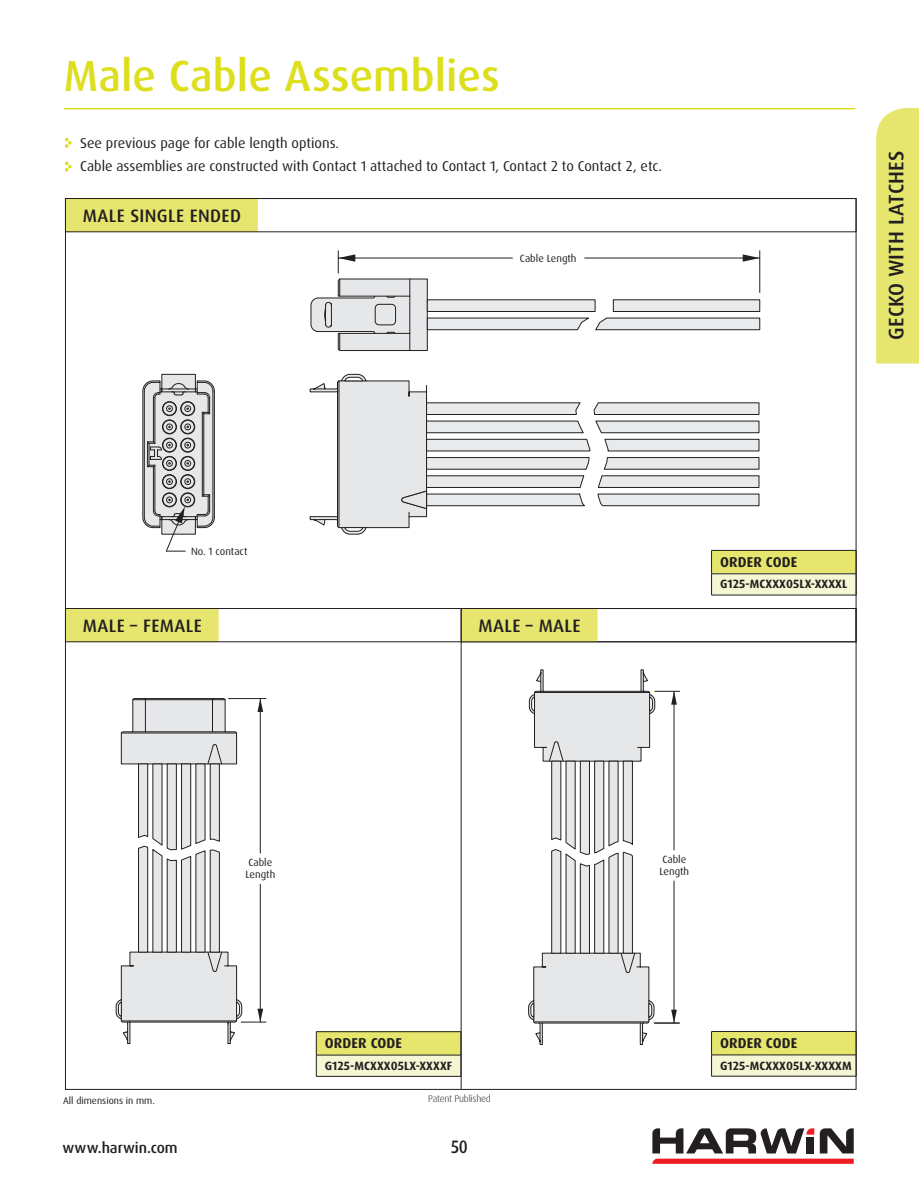
<style>
.page{position:relative;width:919px;height:1187px;background:#fff}
.page>*{position:absolute;margin:0;border:0;box-sizing:border-box;transform-origin:0 0}
.t1{font:500 43.5px "Dax OT";color:#dddf1d}
.t2{font:500 21px "Dax OT";letter-spacing:.01em;color:#231f20}
.t3{font:500 18px "Dax OT";letter-spacing:.02em;color:#231f20}
.t4{font:500 18px "Dax OT";letter-spacing:.02em;color:#231f20;scale:.9 1}
.t5{font:500 15px "Dax OT";color:#231f20}
.t6{font:14.25px/23.7px "Dax OT";color:#231f20}
.t7{font:700 14.25px "Dax OT";letter-spacing:.01em;color:#231f20}
.t8{font:700 12px "Dax OT";letter-spacing:.01em;color:#231f20}
.t9{font:10.5px/12px "Dax OT";color:#231f20}
.t10{font:9.75px "Dax OT";color:#231f20}
.t11{font:300 9.75px "Dax OT";letter-spacing:-.02em;color:#231f20}
</style>
<div class="page">
<hr style="left:64px;top:108px;width:791px;height:1px;background:#dddf1d">
<svg style="left:652px;top:1128px;width:201px;height:35px"></svg>
<div style="left:806px;top:1136px;width:8px;height:17px;background:#231f20"></div>
<div style="left:876px;top:108px;width:42px;height:255px;background:#e6e66f"></div>
<svg style="left:310px;top:251px;width:450px;height:100px"></svg>
<div style="left:711px;top:550px;width:145px;height:23px;background:#e6e66f"></div>
<div style="left:711px;top:573px;width:145px;height:22px;background:#f5f6d3"></div>
<hr style="left:711px;top:550px;width:145px;height:1px;background:#231f20">
<hr style="left:711px;top:573px;width:145px;height:1px;background:#231f20">
<svg style="left:711px;top:550px;width:1px;height:44px"></svg>
<hr style="left:711px;top:594px;width:145px;height:1px;background:#231f20">
<div style="left:316px;top:1031px;width:145px;height:23px;background:#e6e66f"></div>
<div style="left:316px;top:1054px;width:145px;height:22px;background:#f5f6d3"></div>
<hr style="left:316px;top:1031px;width:145px;height:1px;background:#231f20">
<hr style="left:316px;top:1054px;width:145px;height:1px;background:#231f20">
<svg style="left:316px;top:1031px;width:1px;height:44px"></svg>
<hr style="left:316px;top:1075px;width:145px;height:1px;background:#231f20">
<div style="left:711px;top:1031px;width:145px;height:23px;background:#e6e66f"></div>
<div style="left:711px;top:1054px;width:145px;height:22px;background:#f5f6d3"></div>
<hr style="left:711px;top:1031px;width:145px;height:1px;background:#231f20">
<hr style="left:711px;top:1054px;width:145px;height:1px;background:#231f20">
<svg style="left:711px;top:1031px;width:1px;height:44px"></svg>
<hr style="left:711px;top:1075px;width:145px;height:1px;background:#231f20">
<svg style="left:116px;top:698px;width:150px;height:346px"></svg>
<svg style="left:528px;top:669px;width:151px;height:375px"></svg>
<svg style="left:142px;top:374px;width:73px;height:178px;background:#bfbec0"></svg>
<svg style="left:309px;top:373px;width:450px;height:162px"></svg>
<svg style="left:65px;top:138px;width:6px;height:10px"></svg>
<svg style="left:65px;top:162px;width:6px;height:9px"></svg>
<div style="left:66px;top:199px;width:192px;height:33px;background:#e6e66f"></div>
<div style="left:65px;top:198px;width:791px;height:34px;border:1px solid #231f20"></div>
<div style="left:66px;top:608px;width:153px;height:34px;background:#e6e66f"></div>
<div style="left:65px;top:608px;width:791px;height:34px;border:1px solid #231f20"></div>
<div style="left:461px;top:608px;width:136px;height:34px;background:#e6e66f"></div>
<div style="left:460px;top:608px;width:396px;height:34px;border:1px solid #231f20"></div>
<hr style="left:460px;top:609px;width:1px;height:480px;background:#231f20">
<h1 class="t1" style="left:64px;top:48px;width:437px">Male Cable Assemblies</h1>
<p class="t6" style="left:80px;top:131px;width:583px">See previous page for cable length options.<br>Cable assemblies are constructed with Contact 1 attached to Contact 1, Contact 2 to Contact 2, etc.</p>
<p class="t3" style="left:83px;top:204px;width:160px">MALE SINGLE ENDED</p>
<p class="t9" style="left:520px;top:252px;width:58px">Cable Length</p>
<h2 class="t2" style="left:882px;top:340px;width:190px;rotate:-90deg">GECKO WITH LATCHES</h2>
<h2 class="t2" style="left:882px;top:274px;width:59px;rotate:-90deg">GECKO</h2>
<p class="t9" style="left:191px;top:545px;width:58px">No. 1 contact</p>
<p class="t3" style="left:83px;top:614px;width:120px">MALE – FEMALE</p>
<p class="t3" style="left:478px;top:614px;width:103px">MALE – MALE</p>
<p class="t7" style="left:720px;top:553px;width:79px">ORDER CODE</p>
<p class="t8" style="left:720px;top:576px;width:129px">G125-MCXXX05LX-XXXXL</p>
<p class="t9" style="left:245px;top:856px;width:31px">Cable<br>Length</p>
<p class="t9" style="left:659px;top:853px;width:31px">Cable<br>Length</p>
<p class="t7" style="left:325px;top:1034px;width:79px">ORDER CODE</p>
<p class="t8" style="left:325px;top:1057px;width:129px">G125-MCXXX05LX-XXXXF</p>
<p class="t10" style="left:63px;top:1094px;width:93px">All dimensions in mm.</p>
<p class="t11" style="left:428px;top:1092px;width:64px">Patent Published</p>
<p class="t5" style="left:63px;top:1138px;width:117px">www.harwin.com</p>
<p class="t4" style="left:451px;top:1134px;width:20px">50</p>
<p class="t7" style="left:720px;top:1033px;width:79px">ORDER CODE</p>
<p class="t8" style="left:720px;top:1057px;width:133px">G125-MCXXX05LX-XXXXM</p>
</div>
